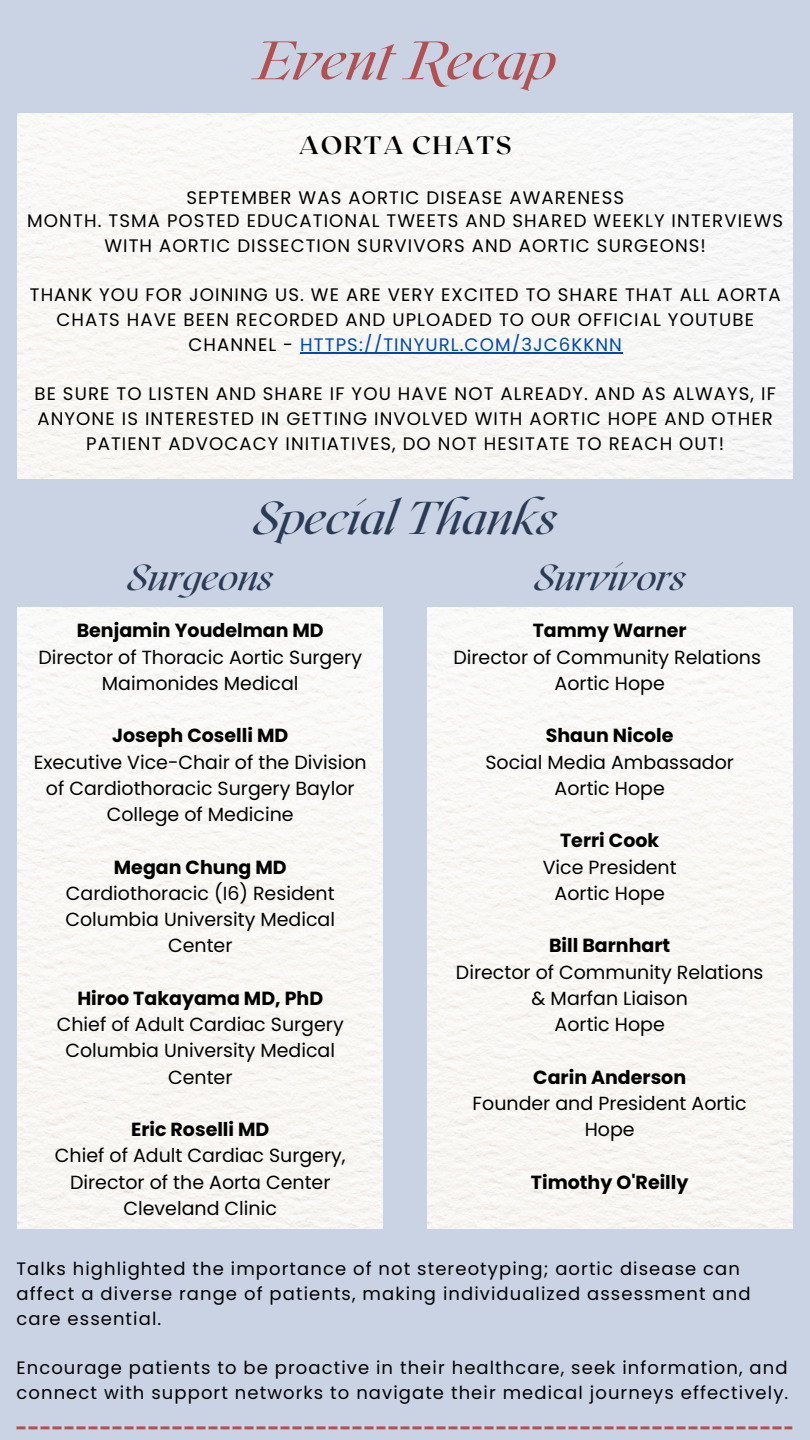
<style>
.page{position:relative;width:810px;height:1440px;background:#cad3e4}
.page>*{position:absolute;margin:0;border:0;box-sizing:border-box;transform-origin:0 0}
.t1{font:italic 54px "Roxborough CF";color:#b25151}
.t2{font:italic 46px "Roxborough CF";color:#2b3a55}
.t3{font:italic 36px "Roxborough CF";color:#2b3a55}
.t4{font:700 25.1px "Roxborough CF";letter-spacing:.06em;color:#000}
.t5{font:19px/26.2px "Poppins";color:#000;text-align:center}
.t6{font:700 19px "Poppins";color:#000}
.t7{font:18.1px/24.8px "Poppins";letter-spacing:.06em;color:#000;text-align:center}
.t8{font:18px/24.8px "Poppins";letter-spacing:.06em;color:#000}
.s1{color:#004aad}
</style>
<div class="page">
<div style="left:18px;top:113px;width:774px;height:366px;background:#f9f7f5"></div>
<div style="left:18px;top:608px;width:365px;height:621px;background:#f9f8f5"></div>
<svg style="left:17px;top:1426px;width:775px;height:3px"></svg>
<hr style="left:300px;top:352px;width:323px;height:2px;background:#004aad">
<div style="left:427px;top:608px;width:365px;height:621px;background:#f9f8f5"></div>
<h1 class="t1" style="left:254px;top:25px;width:304px">Event Recap</h1>
<p class="t4" style="left:298px;top:129px;width:215px">AORTA CHATS</p>
<h4 class="t7" style="left:27px;top:186px;width:757px;line-height:24px">SEPTEMBER WAS AORTIC DISEASE AWARENESS<br>MONTH. TSMA POSTED EDUCATIONAL TWEETS AND SHARED WEEKLY INTERVIEWS<br>WITH AORTIC DISSECTION SURVIVORS AND AORTIC SURGEONS!</h4>
<h5 class="t7" style="left:30px;top:283px;width:752px">THANK YOU FOR JOINING US. WE ARE VERY EXCITED TO SHARE THAT ALL AORTA<br>CHATS HAVE BEEN RECORDED AND UPLOADED TO OUR OFFICIAL YOUTUBE<br>CHANNEL - <span class="s1">HTTPS://TINYURL.COM/3JC6KKNN</span></h5>
<h5 class="t7" style="left:34px;top:382px;width:743px">BE SURE TO LISTEN AND SHARE IF YOU HAVE NOT ALREADY. AND AS ALWAYS, IF<br>ANYONE IS INTERESTED IN GETTING INVOLVED WITH AORTIC HOPE AND OTHER<br>PATIENT ADVOCACY INITIATIVES, DO NOT HESITATE TO REACH OUT!</h5>
<p class="t2" style="left:254px;top:488px;width:304px">Special Thanks</p>
<p class="t3" style="left:128px;top:554px;width:146px">Surgeons</p>
<p class="t3" style="left:535px;top:554px;width:152px">Survivors</p>
<h5 class="t6" style="left:77px;top:617px;width:249px">Benjamin Youdelman MD</h5>
<h2 class="t5" style="left:38px;top:644px;width:325px">Director of Thoracic Aortic Surgery</h2>
<h3 class="t5" style="left:102px;top:670px;width:198px">Maimonides Medical</h3>
<h3 class="t6" style="left:112px;top:722px;width:178px">Joseph Coselli MD</h3>
<p class="t5" style="left:34px;top:749px;width:334px">Executive Vice-Chair of the Division of Cardiothoracic Surgery Baylor<br>College of Medicine</p>
<p class="t6" style="left:114px;top:854px;width:174px">Megan Chung MD</p>
<p class="t5" style="left:66px;top:880px;width:270px">Cardiothoracic (I6) Resident</p>
<p class="t5" style="left:65px;top:906px;width:271px">Columbia University Medical<br>Center</p>
<p class="t6" style="left:77px;top:985px;width:247px">Hiroo Takayama MD, PhD</p>
<p class="t5" style="left:57px;top:1011px;width:288px">Chief of Adult Cardiac Surgery</p>
<p class="t5" style="left:65px;top:1038px;width:271px">Columbia University Medical<br>Center</p>
<p class="t6" style="left:131px;top:1116px;width:140px">Eric Roselli MD</p>
<p class="t5" style="left:55px;top:1143px;width:292px">Chief of Adult Cardiac Surgery,<br>Director of the Aorta Center<br>Cleveland Clinic</p>
<p class="t6" style="left:533px;top:617px;width:156px">Tammy Warner</p>
<p class="t5" style="left:453px;top:644px;width:309px">Director of Community Relations</p>
<p class="t5" style="left:555px;top:670px;width:112px">Aortic Hope</p>
<p class="t6" style="left:546px;top:722px;width:129px">Shaun Nicole</p>
<p class="t5" style="left:485px;top:749px;width:250px">Social Media Ambassador</p>
<p class="t5" style="left:555px;top:775px;width:112px">Aortic Hope</p>
<p class="t6" style="left:560px;top:827px;width:101px">Terri Cook</p>
<p class="t5" style="left:543px;top:854px;width:136px">Vice President</p>
<p class="t5" style="left:555px;top:880px;width:112px">Aortic Hope</p>
<p class="t6" style="left:549px;top:932px;width:123px">Bill Barnhart</p>
<p class="t5" style="left:456px;top:959px;width:309px">Director of Community Relations &amp; Marfan Liaison</p>
<p class="t5" style="left:555px;top:1011px;width:112px">Aortic Hope</p>
<p class="t6" style="left:533px;top:1064px;width:154px">Carin Anderson</p>
<p class="t5" style="left:473px;top:1090px;width:276px">Founder and President Aortic<br>Hope</p>
<p class="t6" style="left:531px;top:1169px;width:159px">Timothy O'Reilly</p>
<p class="t8" style="left:17px;top:1256px;width:736px">Talks highlighted the importance of not stereotyping; aortic disease can affect a diverse range of patients, making individualized assessment and care essential.</p>
<p class="t8" style="left:17px;top:1355px;width:773px">Encourage patients to be proactive in their healthcare, seek information, and connect with support networks to navigate their medical journeys effectively.</p>
</div>
